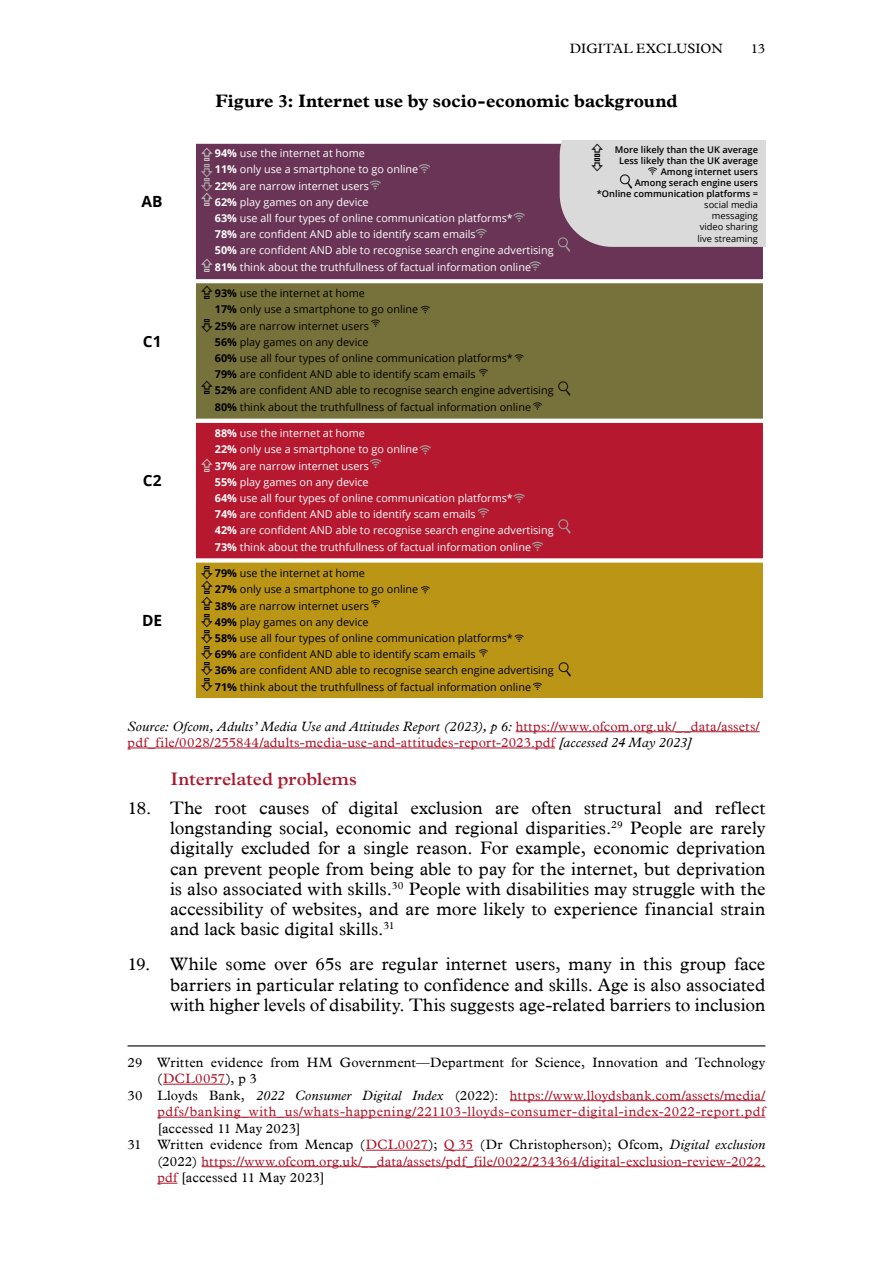
<style>
.page{position:relative;width:893px;height:1263px;background:#fff}
.page>*{position:absolute;margin:0;border:0;box-sizing:border-box;transform-origin:0 0}
.t1{font:18px/20.2px "Plantin";color:#000;text-align:justify}
.t2{font:700 18px "Plantin";color:#000}
.t3{font:600 18px "Plantin";color:#aa182c}
.t4{font:700 15.45px "Open Sans";color:#000}
.t5{font:13.5px/16.2px "Plantin";letter-spacing:.02em;color:#aa182c}
.t6{font:13.5px "Plantin";letter-spacing:.015em;color:#000}
.t7{font:10.8px/16.2px "Open Sans";color:#fff}
.t8{font:10.8px/16.2px "Open Sans";color:#000}
.t9{font:600 9.3px/11.1px "Open Sans";color:#000;text-align:right}
.t10{font:9.3px/11.1px "Open Sans";color:#000;text-align:right}
.s1{font-weight:700}
.s2{font-style:italic;color:#000}
.s3{color:#000}
.s4{color:#aa182c}
.s5{font-style:italic}
</style>
<div class="page">
<hr style="left:516px;top:731px;width:244px;height:1px;background:#aa182c">
<hr style="left:128px;top:748px;width:427px;height:1px;background:#aa182c">
<div style="left:195px;top:282px;width:569px;height:137px;background:#77723b"></div>
<div style="left:194px;top:282px;width:570px;height:138px;border:2px solid #fff"></div>
<div style="left:195px;top:143px;width:569px;height:137px;background:#693455"></div>
<div style="left:194px;top:142px;width:570px;height:139px;border:2px solid #fff"></div>
<div style="left:195px;top:422px;width:569px;height:137px;background:#b5182f"></div>
<div style="left:194px;top:421px;width:570px;height:139px;border:2px solid #fff"></div>
<div style="left:195px;top:562px;width:569px;height:137px;background:#ba9516"></div>
<div style="left:194px;top:561px;width:570px;height:138px;border:2px solid #fff"></div>
<svg style="left:419px;top:164px;width:11px;height:9px"></svg>
<svg style="left:369px;top:180px;width:12px;height:10px"></svg>
<svg style="left:513px;top:213px;width:12px;height:9px"></svg>
<svg style="left:475px;top:229px;width:12px;height:9px"></svg>
<svg style="left:529px;top:261px;width:12px;height:10px"></svg>
<svg style="left:421px;top:306px;width:9px;height:7px"></svg>
<svg style="left:371px;top:319px;width:9px;height:8px"></svg>
<svg style="left:514px;top:354px;width:10px;height:8px"></svg>
<svg style="left:479px;top:369px;width:9px;height:7px"></svg>
<svg style="left:533px;top:402px;width:9px;height:8px"></svg>
<svg style="left:419px;top:445px;width:12px;height:9px"></svg>
<svg style="left:370px;top:459px;width:11px;height:9px"></svg>
<svg style="left:513px;top:494px;width:12px;height:9px"></svg>
<svg style="left:477px;top:508px;width:12px;height:9px"></svg>
<svg style="left:532px;top:542px;width:11px;height:9px"></svg>
<svg style="left:421px;top:586px;width:9px;height:8px"></svg>
<svg style="left:371px;top:600px;width:9px;height:7px"></svg>
<svg style="left:514px;top:634px;width:10px;height:8px"></svg>
<svg style="left:479px;top:649px;width:9px;height:8px"></svg>
<svg style="left:533px;top:682px;width:9px;height:8px"></svg>
<svg style="left:559px;top:662px;width:12px;height:14px"></svg>
<svg style="left:558px;top:519px;width:13px;height:14px"></svg>
<svg style="left:558px;top:381px;width:12px;height:14px"></svg>
<hr style="left:128px;top:1045px;width:637px;height:1px;background:#000">
<hr style="left:163px;top:1084px;width:63px;height:1px;background:#aa182c">
<hr style="left:510px;top:1100px;width:255px;height:1px;background:#aa182c">
<hr style="left:157px;top:1117px;width:608px;height:1px;background:#aa182c">
<hr style="left:366px;top:1150px;width:63px;height:1px;background:#aa182c">
<svg style="left:444px;top:1150px;width:29px;height:1px"></svg>
<hr style="left:202px;top:1166px;width:563px;height:1px;background:#aa182c">
<svg style="left:157px;top:1183px;width:20px;height:1px"></svg>
<svg style="left:558px;top:141px;width:207px;height:111px;background:#d0ccce"></svg>
<p class="t4" style="left:142px;top:190px;width:23px">AB</p>
<p class="t4" style="left:143px;top:330px;width:20px">C1</p>
<p class="t4" style="left:143px;top:470px;width:20px">C2</p>
<p class="t4" style="left:142px;top:609px;width:22px">DE</p>
<p class="t6" style="left:570px;top:41px;width:15px">Digital</p>
<p class="t6" style="left:636px;top:41px;width:22px">exclusion</p>
<p class="t6" style="left:751px;top:41px;width:16px">13</p>
<p class="t2" style="left:215px;top:91px;width:464px">Figure 3: Internet use by socio-economic background</p>
<p class="t7" style="left:215px;top:145px;width:340px"><span class="s1">94%</span> use the internet at home<br><span class="s1">11%</span> only use a smartphone to go online<br><span class="s1">22%</span> are narrow internet users<br><span class="s1">62%</span> play games on any device<br><span class="s1">63%</span> use all four types of online communication platforms*<br><span class="s1">78%</span> are confident AND able to identify scam emails<br><span class="s1">50%</span> are confident AND able to recognise search engine advertising <span class="s1">81%</span> think about the truthfullness of factual information online</p>
<p class="t8" style="left:215px;top:285px;width:340px"><span class="s1">93%</span> use the internet at home<br><span class="s1">17%</span> only use a smartphone to go online<br><span class="s1">25%</span> are narrow internet users<br><span class="s1">56%</span> play games on any device<br><span class="s1">60%</span> use all four types of online communication platforms*<br><span class="s1">79%</span> are confident AND able to identify scam emails<br><span class="s1">52%</span> are confident AND able to recognise search engine advertising <span class="s1">80%</span> think about the truthfullness of factual information online</p>
<p class="t7" style="left:215px;top:425px;width:340px"><span class="s1">88%</span> use the internet at home<br><span class="s1">22%</span> only use a smartphone to go online<br><span class="s1">37%</span> are narrow internet users<br><span class="s1">55%</span> play games on any device<br><span class="s1">64%</span> use all four types of online communication platforms*<br><span class="s1">74%</span> are confident AND able to identify scam emails<br><span class="s1">42%</span> are confident AND able to recognise search engine advertising <span class="s1">73%</span> think about the truthfullness of factual information online</p>
<p class="t8" style="left:215px;top:565px;width:340px"><span class="s1">79%</span> use the internet at home<br><span class="s1">27%</span> only use a smartphone to go online<br><span class="s1">38%</span> are narrow internet users<br><span class="s1">49%</span> play games on any device<br><span class="s1">58%</span> use all four types of online communication platforms*<br><span class="s1">69%</span> are confident AND able to identify scam emails<br><span class="s1">36%</span> are confident AND able to recognise search engine advertising <span class="s1">71%</span> think about the truthfullness of factual information online</p>
<p class="t9" style="left:597px;top:144px;width:163px">More likely than the UK average<br>Less likely than the UK average<br>Among internet users<br>Among serach engine users<br>*Online communication platforms =</p>
<p class="t10" style="left:697px;top:199px;width:62px">social media messaging video sharing live streaming</p>
<p class="t5" style="left:128px;top:719px;width:634px"><span class="s2">Source: Ofcom, Adults’ Media Use and Attitudes Report (2023), p 6:</span> https://www.ofcom.org.uk/__data/assets/ pdf_file/0028/255844/adults-media-use-and-attitudes-report-2023.pdf <span class="s2">[accessed 24 May 2023]</span></p>
<p class="t3" style="left:171px;top:768px;width:188px">Interrelated problems</p>
<p class="t1" style="left:170px;top:798px;width:597px;text-indent:-43px">18. The root causes of digital exclusion are often structural and reflect longstanding social, economic and regional disparities.<sup>29</sup> People are rarely digitally excluded for a single reason. For example, economic deprivation can prevent people from being able to pay for the internet, but deprivation is also associated with skills.<sup>30</sup> People with disabilities may struggle with the accessibility of websites, and are more likely to experience financial strain and lack basic digital skills.<sup>31</sup></p>
<p class="t1" style="left:170px;top:955px;width:597px;text-indent:-43px">19. While some over 65s are regular internet users, many in this group face barriers in particular relating to confidence and skills. Age is also associated with higher levels of disability. This suggests age-related barriers to inclusion</p>
<p class="t6" style="left:128px;top:1054px;width:639px">29 Written evidence from HM Government—Department for Science, Innovation and Technology</p>
<p class="t5" style="left:157px;top:1071px;width:101px"><span class="s3">(</span>DCL0057<span class="s3">), p 3</span></p>
<p class="t5" style="left:128px;top:1088px;width:639px"><span class="s3">30 Lloyds Bank,</span> <span class="s2">2022 Consumer Digital Index</span> <span class="s3">(2022):</span> https://www.lloydsbank.com/assets/media/</p>
<p class="t5" style="left:157px;top:1104px;width:610px">pdfs/banking_with_us/whats-happening/221103-lloyds-consumer-digital-index-2022-report.pdf</p>
<p class="t6" style="left:157px;top:1120px;width:145px">[accessed 11 May 2023]</p>
<p class="t6" style="left:128px;top:1137px;width:639px">31 Written evidence from Mencap (<span class="s4">DCL0027</span>); <span class="s4">Q 35</span> (Dr Christopherson); Ofcom, <span class="s5">Digital exclusion</span></p>
<p class="t5" style="left:157px;top:1154px;width:610px"><span class="s3">(2022)</span> https://www.ofcom.org.uk/__data/assets/pdf_file/0022/234364/digital-exclusion-review-2022.</p>
<p class="t6" style="left:157px;top:1170px;width:169px"><span class="s4">pdf</span> [accessed 11 May 2023]</p>
</div>
